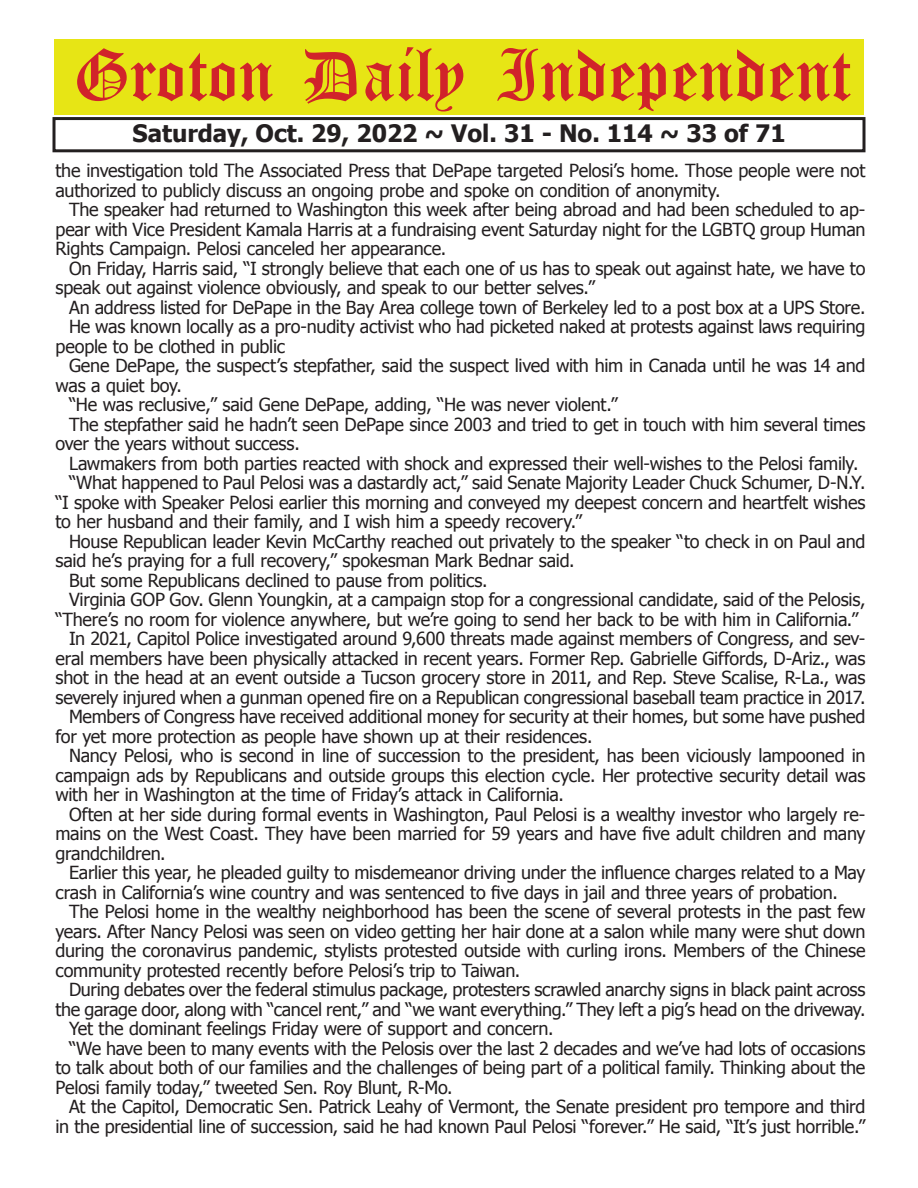
<style>
.page{position:relative;width:918px;height:1188px;background:#fff}
.page>*{position:absolute;margin:0;border:0;box-sizing:border-box;transform-origin:0 0}
.t1{font:54px "Old English Five";color:#d1232a}
.t2{font:700 24px "Tahoma";color:#231f20}
.t3{font:18px/19.5px "Tahoma";letter-spacing:-.015em;color:#231f20}
</style>
<div class="page">
<div style="left:52px;top:117px;width:814px;height:35px;border:3px solid #231f20"></div>
<div style="left:54px;top:40px;width:810px;height:75px;background:#e7e515"></div>
<h1 class="t1" style="left:73px;top:50px;width:779px">Groton Daily Independent</h1>
<h2 class="t2" style="left:132px;top:116px;width:655px">Saturday, Oct. 29, 2022 ~ Vol. 31 - No. 114 ~ 33 of 71</h2>
<p class="t3" style="left:56px;top:160px;width:811px">the investigation told The Associated Press that DePape targeted Pelosi’s home. Those people were not authorized to publicly discuss an ongoing probe and spoke on condition of anonymity.</p>
<p class="t3" style="left:56px;top:199px;width:812px;text-align:justify;text-indent:14px">The speaker had returned to Washington this week after being abroad and had been scheduled to ap&shy;pear with Vice President Kamala Harris at a fundraising event Saturday night for the LGBTQ group Human Rights Campaign. Pelosi canceled her appearance.</p>
<p class="t3" style="left:56px;top:258px;width:811px;text-indent:14px">On Friday, Harris said, “I strongly believe that each one of us has to speak out against hate, we have to speak out against violence obviously, and speak to our better selves.”</p>
<p class="t3" style="left:69px;top:297px;width:798px">An address listed for DePape in the Bay Area college town of Berkeley led to a post box at a UPS Store.</p>
<p class="t3" style="left:69px;top:316px;width:798px">He was known locally as a pro-nudity activist who had picketed naked at protests against laws requiring</p>
<p class="t3" style="left:56px;top:336px;width:231px">people to be clothed in public</p>
<p class="t3" style="left:69px;top:355px;width:798px">Gene DePape, the suspect’s stepfather, said the suspect lived with him in Canada until he was 14 and</p>
<p class="t3" style="left:56px;top:375px;width:128px">was a quiet boy.</p>
<p class="t3" style="left:69px;top:394px;width:550px">“He was reclusive,” said Gene DePape, adding, “He was never violent.”</p>
<p class="t3" style="left:69px;top:414px;width:798px">The stepfather said he hadn’t seen DePape since 2003 and tried to get in touch with him several times</p>
<p class="t3" style="left:56px;top:433px;width:246px">over the years without success.</p>
<p class="t3" style="left:69px;top:453px;width:791px">Lawmakers from both parties reacted with shock and expressed their well-wishes to the Pelosi family.</p>
<p class="t3" style="left:69px;top:472px;width:798px">“What happened to Paul Pelosi was a dastardly act,” said Senate Majority Leader Chuck Schumer, D-N.Y.</p>
<p class="t3" style="left:56px;top:492px;width:811px">“I spoke with Speaker Pelosi earlier this morning and conveyed my deepest concern and heartfelt wishes</p>
<p class="t3" style="left:56px;top:511px;width:528px">to her husband and their family, and I wish him a speedy recovery.”</p>
<p class="t3" style="left:69px;top:531px;width:798px">House Republican leader Kevin McCarthy reached out privately to the speaker “to check in on Paul and</p>
<p class="t3" style="left:56px;top:550px;width:521px">said he’s praying for a full recovery,” spokesman Mark Bednar said.</p>
<p class="t3" style="left:69px;top:570px;width:420px">But some Republicans declined to pause from politics.</p>
<p class="t3" style="left:69px;top:589px;width:798px">Virginia GOP Gov. Glenn Youngkin, at a campaign stop for a congressional candidate, said of the Pelosis,</p>
<p class="t3" style="left:56px;top:609px;width:804px">“There’s no room for violence anywhere, but we’re going to send her back to be with him in California.”</p>
<p class="t3" style="left:69px;top:628px;width:798px">In 2021, Capitol Police investigated around 9,600 threats made against members of Congress, and sev-</p>
<p class="t3" style="left:56px;top:648px;width:812px">eral members have been physically attacked in recent years. Former Rep. Gabrielle Giffords, D-Ariz., was</p>
<p class="t3" style="left:56px;top:667px;width:811px">shot in the head at an event outside a Tucson grocery store in 2011, and Rep. Steve Scalise, R-La., was</p>
<p class="t3" style="left:56px;top:687px;width:812px">severely injured when a gunman opened fire on a Republican congressional baseball team practice in 2017.</p>
<p class="t3" style="left:69px;top:706px;width:798px">Members of Congress have received additional money for security at their homes, but some have pushed</p>
<p class="t3" style="left:56px;top:726px;width:538px">for yet more protection as people have shown up at their residences.</p>
<p class="t3" style="left:69px;top:745px;width:798px">Nancy Pelosi, who is second in line of succession to the president, has been viciously lampooned in</p>
<p class="t3" style="left:56px;top:765px;width:811px">campaign ads by Republicans and outside groups this election cycle. Her protective security detail was</p>
<p class="t3" style="left:56px;top:784px;width:510px">with her in Washington at the time of Friday’s attack in California.</p>
<p class="t3" style="left:69px;top:804px;width:798px">Often at her side during formal events in Washington, Paul Pelosi is a wealthy investor who largely re-</p>
<p class="t3" style="left:56px;top:823px;width:811px">mains on the West Coast. They have been married for 59 years and have five adult children and many</p>
<p class="t3" style="left:56px;top:843px;width:112px">grandchildren.</p>
<p class="t3" style="left:69px;top:862px;width:798px">Earlier this year, he pleaded guilty to misdemeanor driving under the influence charges related to a May</p>
<p class="t3" style="left:56px;top:882px;width:784px">crash in California’s wine country and was sentenced to five days in jail and three years of probation.</p>
<p class="t3" style="left:69px;top:901px;width:798px">The Pelosi home in the wealthy neighborhood has been the scene of several protests in the past few</p>
<p class="t3" style="left:56px;top:921px;width:811px">years. After Nancy Pelosi was seen on video getting her hair done at a salon while many were shut down</p>
<p class="t3" style="left:56px;top:940px;width:811px">during the coronavirus pandemic, stylists protested outside with curling irons. Members of the Chinese</p>
<p class="t3" style="left:56px;top:960px;width:466px">community protested recently before Pelosi’s trip to Taiwan.</p>
<p class="t3" style="left:69px;top:979px;width:798px">During debates over the federal stimulus package, protesters scrawled anarchy signs in black paint across</p>
<p class="t3" style="left:56px;top:999px;width:812px">the garage door, along with “cancel rent,” and “we want everything.” They left a pig’s head on the driveway.</p>
<p class="t3" style="left:69px;top:1018px;width:486px">Yet the dominant feelings Friday were of support and concern.</p>
<p class="t3" style="left:69px;top:1038px;width:798px">“We have been to many events with the Pelosis over the last 2 decades and we’ve had lots of occasions</p>
<p class="t3" style="left:56px;top:1057px;width:811px">to talk about both of our families and the challenges of being part of a political family. Thinking about the</p>
<p class="t3" style="left:56px;top:1077px;width:399px">Pelosi family today,” tweeted Sen. Roy Blunt, R-Mo.</p>
<p class="t3" style="left:69px;top:1096px;width:798px">At the Capitol, Democratic Sen. Patrick Leahy of Vermont, the Senate president pro tempore and third</p>
<p class="t3" style="left:56px;top:1116px;width:811px">in the presidential line of succession, said he had known Paul Pelosi “forever.” He said, “It’s just horrible.”</p>
</div>
